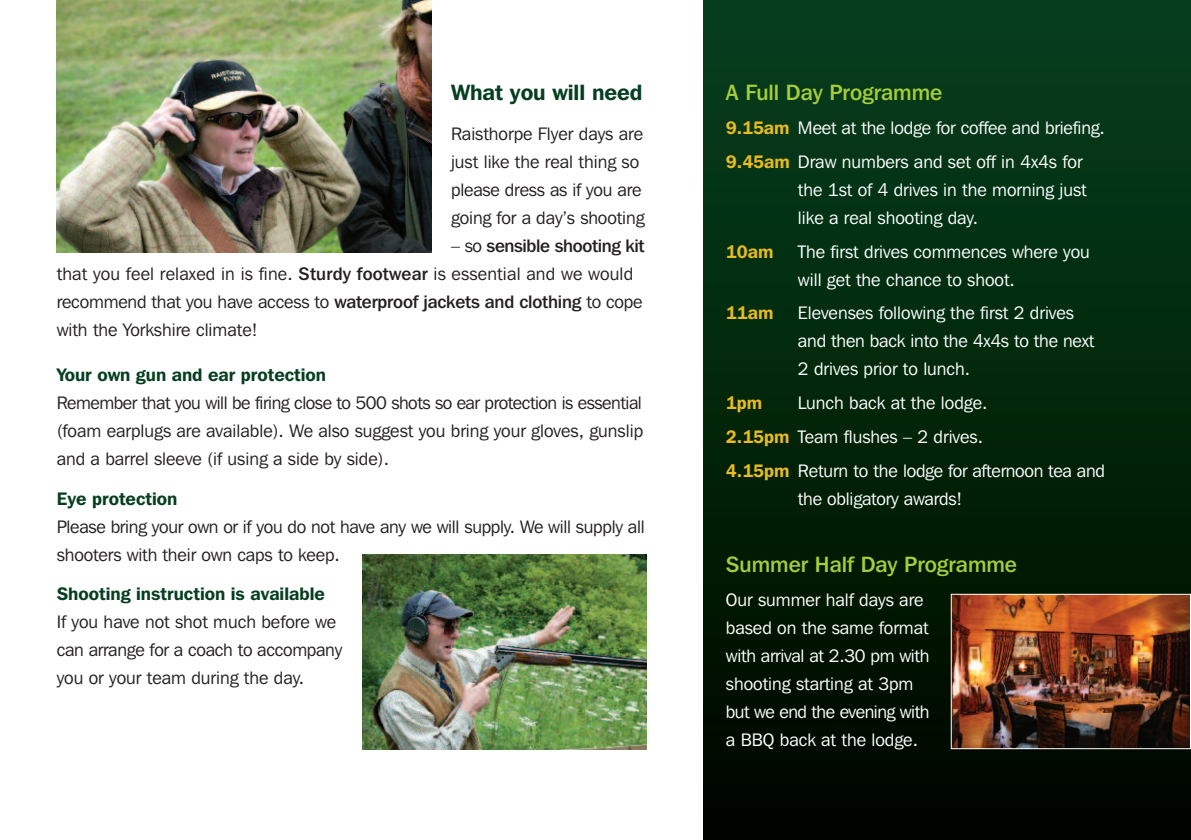
<style>
.page{position:relative;width:1191px;height:840px;background:#fff}
.page>*{position:absolute;margin:0;border:0;box-sizing:border-box;transform-origin:0 0}
.t1{font:500 22px "Franklin Gothic IT Cby BT";color:#a6ce39}
.t2{font:600 22px "Franklin Gothic IT Cby BT";color:#063f20}
.t3{font:18px/28px "Franklin Gothic IT Cby BT";color:#231f20}
.t4{font:18px/28px "Franklin Gothic IT Cby BT";color:#fff}
.t5{font:600 18px "Franklin Gothic IT Cby BT";color:#063f20}
.t6{font:600 18px "Franklin Gothic IT Cby BT";color:#e8bb1f}
.s1{font-weight:500}
.s2{font-weight:600;color:#e8bb1f}
</style>
<div class="page">
<div style="left:703px;top:0;width:488px;height:839px;background:linear-gradient(to bottom,#05411c,#000600)"></div>
<img style="left:363px;top:554px;width:283px;height:194px">
<img style="left:57px;top:0;width:374px;height:252px">
<img style="left:952px;top:595px;width:237px;height:151px">
<div style="left:950px;top:593px;width:241px;height:155px;border:1px solid #fff"></div>
<p class="t2" style="left:451px;top:85px;width:193px">What you will need</p>
<p class="t3" style="left:451px;top:121px;width:195px">Raisthorpe Flyer days are just like the real thing so please dress as if you are going for a day’s shooting</p>
<p class="t3" style="left:57px;top:233px;width:589px;text-indent:394px">– so <span class="s1">sensible shooting kit </span>that you feel relaxed in is fine. <span class="s1">Sturdy footwear</span> is essential and we would recommend that you have access to <span class="s1">waterproof jackets and clothing</span> to cope with the Yorkshire climate!</p>
<p class="t5" style="left:57px;top:368px;width:271px">Your own gun and ear protection</p>
<p class="t3" style="left:57px;top:390px;width:588px;text-align:justify">Remember that you will be firing close to 500 shots so ear protection is essential (foam earplugs are available). We also suggest you bring your gloves, gunslip and a barrel sleeve (if using a side by side).</p>
<p class="t5" style="left:57px;top:492px;width:122px">Eye protection</p>
<p class="t3" style="left:57px;top:513px;width:589px">Please bring your own or if you do not have any we will supply. We will supply all shooters with their own caps to keep.</p>
<p class="t5" style="left:57px;top:587px;width:270px">Shooting instruction is available</p>
<p class="t3" style="left:57px;top:609px;width:287px">If you have not shot much before we can arrange for a coach to accompany you or your team during the day.</p>
<p class="t1" style="left:726px;top:85px;width:218px">A Full Day Programme</p>
<p class="t4" style="left:726px;top:113px;width:380px;line-height:33.6px"><span class="s2">9.15am</span> Meet at the lodge for coffee and briefing.<br><span class="s2">9.45am</span> Draw numbers and set off in 4x4s for</p>
<p class="t4" style="left:798px;top:177px;width:290px">the 1st of 4 drives in the morning just like a real shooting day.</p>
<p class="t6" style="left:726px;top:245px;width:49px">10am</p>
<p class="t4" style="left:798px;top:239px;width:293px">The first drives commences where you will get the chance to shoot.</p>
<p class="t6" style="left:726px;top:306px;width:49px">11am</p>
<p class="t4" style="left:798px;top:300px;width:298px">Elevenses following the first 2 drives and then back into the 4x4s to the next<br>2 drives prior to lunch.</p>
<p class="t6" style="left:726px;top:396px;width:38px">1pm</p>
<p class="t4" style="left:726px;top:387px;width:380px;line-height:33.6px;text-indent:72px">Lunch back at the lodge.<br><span class="s2">2.15pm</span> Team flushes – 2 drives.<br><span class="s2">4.15pm</span> Return to the lodge for afternoon tea and</p>
<p class="t4" style="left:798px;top:485px;width:166px">the obligatory awards!</p>
<p class="t1" style="left:726px;top:557px;width:293px">Summer Half Day Programme</p>
<p class="t4" style="left:726px;top:587px;width:205px">Our summer half days are based on the same format with arrival at 2.30 pm with shooting starting at 3pm but we end the evening with a BBQ back at the lodge.</p>
</div>
